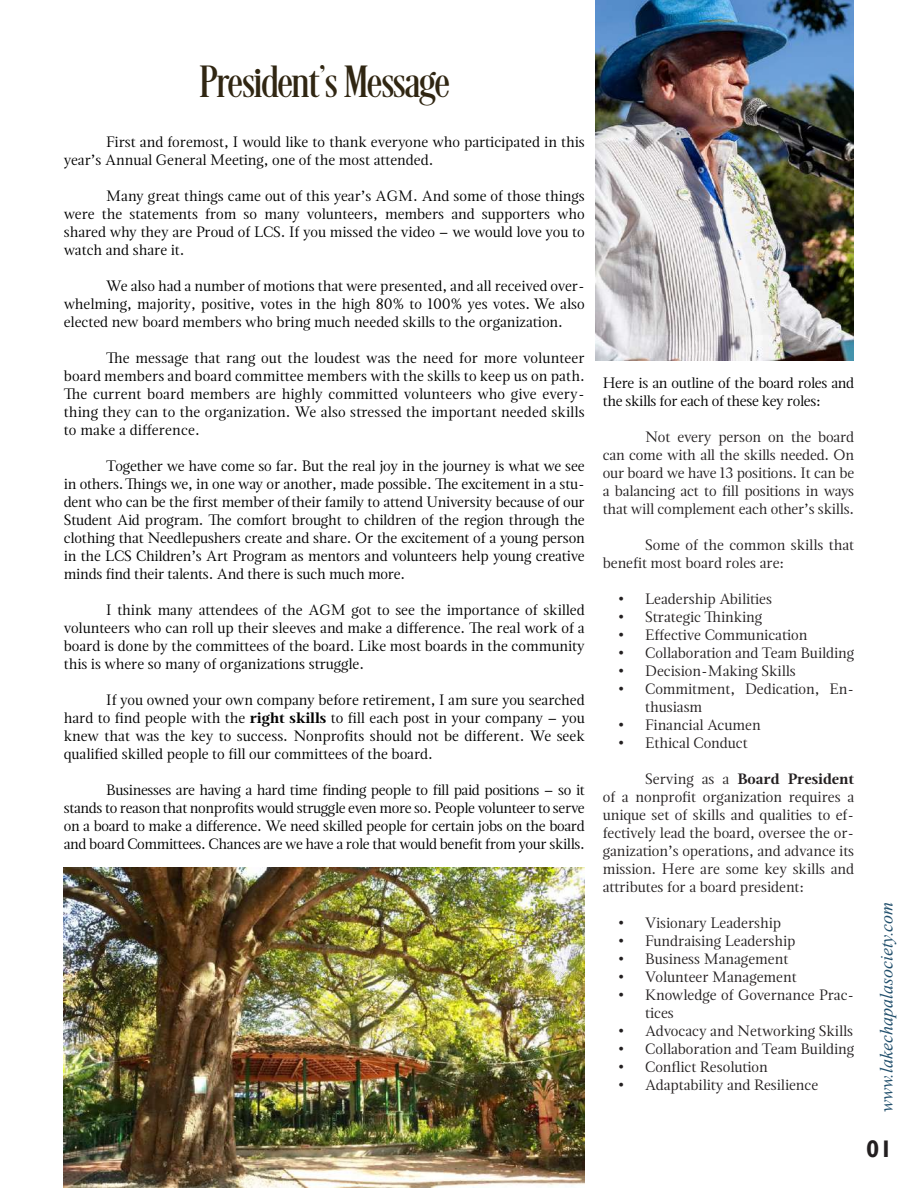
<style>
.page{position:relative;width:918px;height:1188px;background:#fff}
.page>*{position:absolute;margin:0;border:0;box-sizing:border-box;transform-origin:0 0}
.t1{font:46.5px "Desire Pro";color:#302612}
.t2{font:700 24px "Gill Sans";color:#231f20}
.t3{font:italic 18px "Times New Roman";color:#214f6c}
.t4{font:15px/18px "Magneta";color:#000;text-align:justify}
.t5{font:15px/18px "Magneta";color:#231f20}
.t6{font:15px/18px "Magneta";letter-spacing:-.02em;color:#000}
.s1{font-weight:700}
</style>
<div class="page">
<img style="left:64px;top:868px;width:521px;height:320px">
<img style="left:596px;top:0;width:258px;height:360px">
<h1 class="t1" style="left:199px;top:54px;width:251px">President’s Message</h1>
<p class="t4" style="left:64px;top:133px;width:522px;text-indent:43px">First and foremost, I would like to thank everyone who participated in this year’s Annual General Meeting, one of the most attended.</p>
<p class="t4" style="left:64px;top:187px;width:522px;text-indent:43px">Many great things came out of this year’s AGM. And some of those things were the statements from so many volunteers, members and supporters who shared why they are Proud of LCS. If you missed the video – we would love you to watch and share it.</p>
<p class="t4" style="left:64px;top:277px;width:522px;text-indent:43px">We also had a number of motions that were presented, and all received over&shy;whelming, majority, positive, votes in the high 80% to 100% yes votes. We also elected new board members who bring much needed skills to the organization.</p>
<p class="t4" style="left:64px;top:349px;width:523px;text-indent:43px">The message that rang out the loudest was the need for more volunteer board members and board committee members with the skills to keep us on path.<br>The current board members are highly committed volunteers who give every&shy;thing they can to the organization. We also stressed the important needed skills to make a difference.</p>
<p class="t4" style="left:64px;top:457px;width:522px;text-indent:43px">Together we have come so far. But the real joy in the journey is what we see in others. Things we, in one way or another, made possible. The excitement in a stu&shy;dent who can be the first member of their family to attend University because of our Student Aid program. The comfort brought to children of the region through the clothing that Needlepushers create and share. Or the excitement of a young person in the LCS Children’s Art Program as mentors and volunteers help young creative minds find their talents. And there is such much more.</p>
<p class="t4" style="left:64px;top:601px;width:523px;text-indent:43px">I think many attendees of the AGM got to see the importance of skilled volunteers who can roll up their sleeves and make a difference. The real work of a board is done by the committees of the board. Like most boards in the community this is where so many of organizations struggle.</p>
<p class="t4" style="left:64px;top:691px;width:522px;text-indent:43px">If you owned your own company before retirement, I am sure you searched hard to find people with the <span class="s1">right skills</span> to fill each post in your company – you knew that was the key to success. Nonprofits should not be different. We seek qualified skilled people to fill our committees of the board.</p>
<p class="t4" style="left:64px;top:781px;width:523px;text-indent:43px">Businesses are having a hard time finding people to fill paid positions – so it stands to reason that nonprofits would struggle even more so. People volunteer to serve on a board to make a difference. We need skilled people for certain jobs on the board and board Committees. Chances are we have a role that would benefit from your skills.</p>
<p class="t6" style="left:603px;top:374px;width:253px">Here is an outline of the board roles and the skills for each of these key roles:</p>
<p class="t5" style="left:603px;top:428px;width:253px;text-align:justify;text-indent:43px">Not every person on the board can come with all the skills needed. On our board we have 13 positions. It can be a balancing act to fill positions in ways that will complement each other’s skills.</p>
<p class="t5" style="left:603px;top:536px;width:253px;text-indent:43px">Some of the common skills that benefit most board roles are:</p>
<p class="t5" style="left:618px;top:590px;width:155px">• Leadership Abilities</p>
<p class="t5" style="left:618px;top:608px;width:146px">• Strategic Thinking</p>
<p class="t5" style="left:618px;top:626px;width:191px">• Effective Communication</p>
<p class="t5" style="left:618px;top:644px;width:237px">• Collaboration and Team Building</p>
<p class="t5" style="left:618px;top:662px;width:179px">• Decision-Making Skills</p>
<p class="t5" style="left:645px;top:680px;width:210px;text-indent:-27px">• Commitment, Dedication, En&shy;thusiasm</p>
<p class="t5" style="left:618px;top:716px;width:144px">• Financial Acumen</p>
<p class="t5" style="left:618px;top:734px;width:131px">• Ethical Conduct</p>
<p class="t5" style="left:603px;top:770px;width:253px;text-align:justify;text-indent:43px">Serving as a <span class="s1">Board President </span>of a nonprofit organization requires a unique set of skills and qualities to ef&shy;fectively lead the board, oversee the or&shy;ganization’s operations, and advance its mission. Here are some key skills and attributes for a board president:</p>
<p class="t5" style="left:618px;top:914px;width:164px">• Visionary Leadership</p>
<p class="t5" style="left:618px;top:932px;width:179px">• Fundraising Leadership</p>
<p class="t5" style="left:618px;top:950px;width:172px">• Business Management</p>
<p class="t5" style="left:618px;top:968px;width:180px">• Volunteer Management</p>
<p class="t5" style="left:645px;top:986px;width:210px;text-indent:-27px">• Knowledge of Governance Prac&shy;tices</p>
<p class="t5" style="left:618px;top:1022px;width:236px">• Advocacy and Networking Skills</p>
<p class="t5" style="left:618px;top:1040px;width:237px">• Collaboration and Team Building</p>
<p class="t5" style="left:618px;top:1058px;width:151px">• Conflict Resolution</p>
<p class="t5" style="left:618px;top:1076px;width:202px">• Adaptability and Resilience</p>
<p class="t3" style="left:874px;top:1112px;width:212px;rotate:-90deg">www.lakechapalasociety.com</p>
<h2 class="t2" style="left:866px;top:1135px;width:28px">01</h2>
</div>
